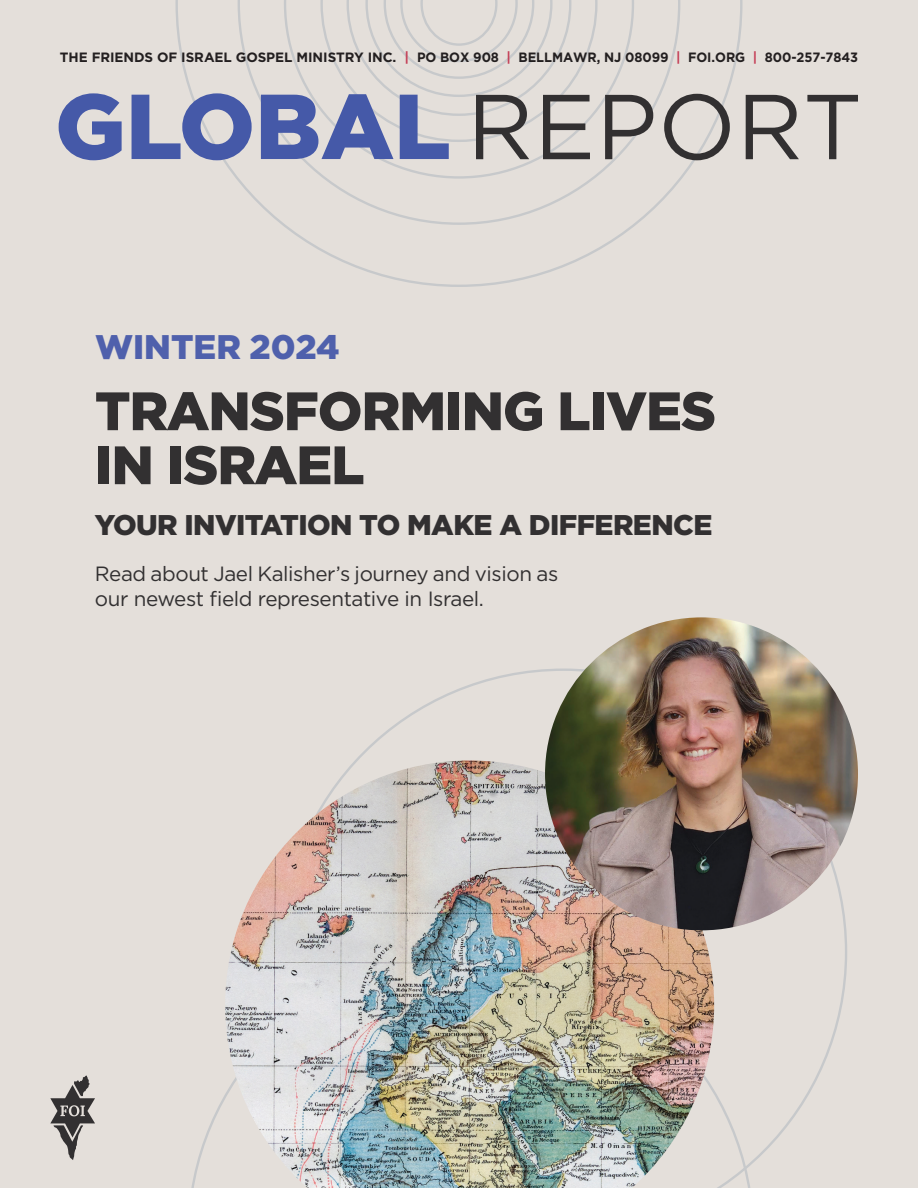
<style>
.page{position:relative;width:918px;height:1188px;background:#e4dfda}
.page>*{position:absolute;margin:0;border:0;box-sizing:border-box;transform-origin:0 0}
.t1{font:900 54px/54px "Gotham";letter-spacing:-.02em;color:#323031}
.t2{font:900 34.2px "Gotham";color:#4f60ac}
.t3{font:900 28.5px "Gotham";letter-spacing:-.02em;color:#323031}
.Subtitle{font:20.7px/25.5px "Gotham";letter-spacing:-.02em;color:#323031}
.t4{font:700 13.5px "Gotham";letter-spacing:-.005em;color:#231f20}
.s1{color:#c43d55}
</style>
<div class="page">
<svg style="left:212px;top:160px;width:489px;height:127px"></svg>
<svg style="left:356px;top:669px;width:491px;height:493px"></svg>
<svg style="left:191px;top:952px;width:563px;height:236px"></svg>
<svg style="left:238px;top:160px;width:442px;height:65px"></svg>
<svg style="left:284px;top:160px;width:350px;height:19px"></svg>
<svg style="left:59px;top:0;width:799px;height:160px"></svg>
<svg style="left:50px;top:1076px;width:45px;height:84px"></svg>
<img style="left:225px;top:760px;width:489px;height:428px">
<img style="left:545px;top:617px;width:313px;height:313px;border-radius:156px">
<p class="t4" style="left:60px;top:48px;width:800px">THE FRIENDS OF ISRAEL GOSPEL MINISTRY INC. <span class="s1">|</span> PO BOX 908 <span class="s1">|</span> BELLMAWR, NJ 08099 <span class="s1">|</span> FOI.ORG <span class="s1">|</span> 800-257-7843</p>
<p class="t2" style="left:95px;top:324px;width:246px">WINTER 2024</p>
<p class="t1" style="left:95px;top:384px;width:623px">TRANSFORMING LIVES<br>IN ISRAEL</p>
<p class="t3" style="left:95px;top:506px;width:619px">YOUR INVITATION TO MAKE A DIFFERENCE</p>
<p class="Subtitle" style="left:95px;top:560px;width:465px">Read about Jael Kalisher’s journey and vision as our newest field representative in Israel.</p>
</div>
